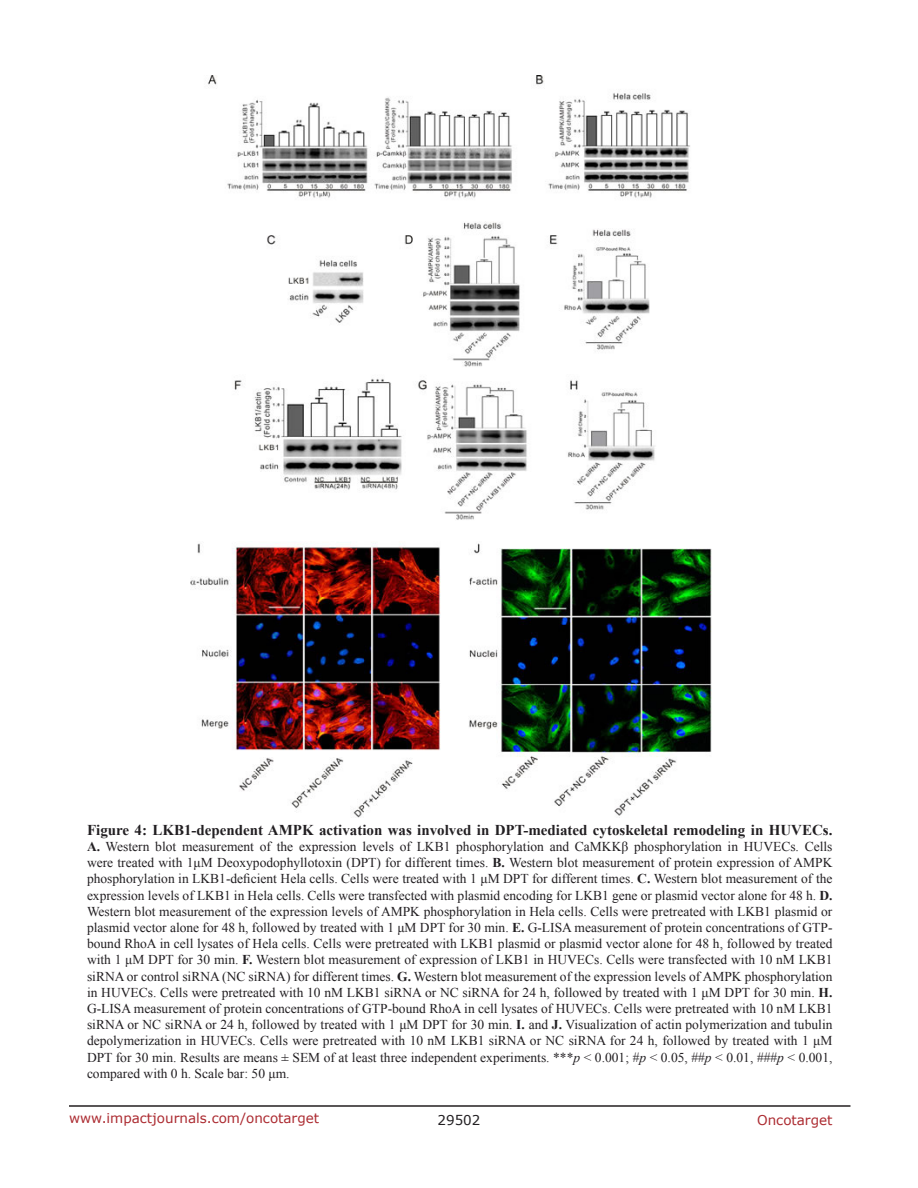
<style>
.page{position:relative;width:918px;height:1188px;background:#fff}
.page>*{position:absolute;margin:0;border:0;box-sizing:border-box;transform-origin:0 0}
.FigureText{font:700 15px "Times New Roman";color:#221f22}
.FigureText-2{font:13.5px/16.2px "Times New Roman";color:#221f22;text-align:justify}
.t1{font:13.5px "Verdana";color:#ac2b31}
.t2{font:13.5px "Verdana";color:#221f22}
.s1{font-weight:700}
.s2{font-style:italic}
</style>
<div class="page">
<hr style="left:69px;top:1105px;width:781px;height:2px;background:#231f20">
<img style="left:190px;top:76px;width:521px;height:741px">
<p class="FigureText" style="left:87px;top:819px;width:747px">Figure 4: LKB1-dependent AMPK activation was involved in DPT-mediated cytoskeletal remodeling in HUVECs.</p>
<p class="FigureText-2" style="left:87px;top:838px;width:747px"><span class="s1">A.</span> Western blot measurement of the expression levels of LKB1 phosphorylation and CaMKKβ phosphorylation in HUVECs. Cells were treated with 1μM Deoxypodophyllotoxin (DPT) for different times. <span class="s1">B.</span> Western blot measurement of protein expression of AMPK phosphorylation in LKB1-deficient Hela cells. Cells were treated with 1 μM DPT for different times. <span class="s1">C.</span> Western blot measurement of the expression levels of LKB1 in Hela cells. Cells were transfected with plasmid encoding for LKB1 gene or plasmid vector alone for 48 h. <span class="s1">D.<br></span>Western blot measurement of the expression levels of AMPK phosphorylation in Hela cells. Cells were pretreated with LKB1 plasmid or plasmid vector alone for 48 h, followed by treated with 1 μM DPT for 30 min. <span class="s1">E.</span> G-LISA measurement of protein concentrations of GTP&shy;bound RhoA in cell lysates of Hela cells. Cells were pretreated with LKB1 plasmid or plasmid vector alone for 48 h, followed by treated with 1 μM DPT for 30 min. <span class="s1">F.</span> Western blot measurement of expression of LKB1 in HUVECs. Cells were transfected with 10 nM LKB1 siRNA or control siRNA (NC siRNA) for different times. <span class="s1">G.</span> Western blot measurement of the expression levels of AMPK phosphorylation in HUVECs. Cells were pretreated with 10 nM LKB1 siRNA or NC siRNA for 24 h, followed by treated with 1 μM DPT for 30 min. <span class="s1">H.<br></span>G-LISA measurement of protein concentrations of GTP-bound RhoA in cell lysates of HUVECs. Cells were pretreated with 10 nM LKB1 siRNA or NC siRNA or 24 h, followed by treated with 1 μM DPT for 30 min. <span class="s1">I.</span> and <span class="s1">J.</span> Visualization of actin polymerization and tubulin depolymerization in HUVECs. Cells were pretreated with 10 nM LKB1 siRNA or NC siRNA for 24 h, followed by treated with 1 μM DPT for 30 min. Results are means ± SEM of at least three independent experiments. ***<span class="s2">p</span> &lt; 0.001; #<span class="s2">p</span> &lt; 0.05, ##<span class="s2">p</span> &lt; 0.01, ###<span class="s2">p</span> &lt; 0.001, compared with 0 h. Scale bar: 50 μm.</p>
<p class="t1" style="left:69px;top:1109px;width:252px">www.impactjournals.com/oncotarget</p>
<p class="t2" style="left:438px;top:1111px;width:44px">29502</p>
<p class="t1" style="left:757px;top:1111px;width:77px">Oncotarget</p>
</div>
